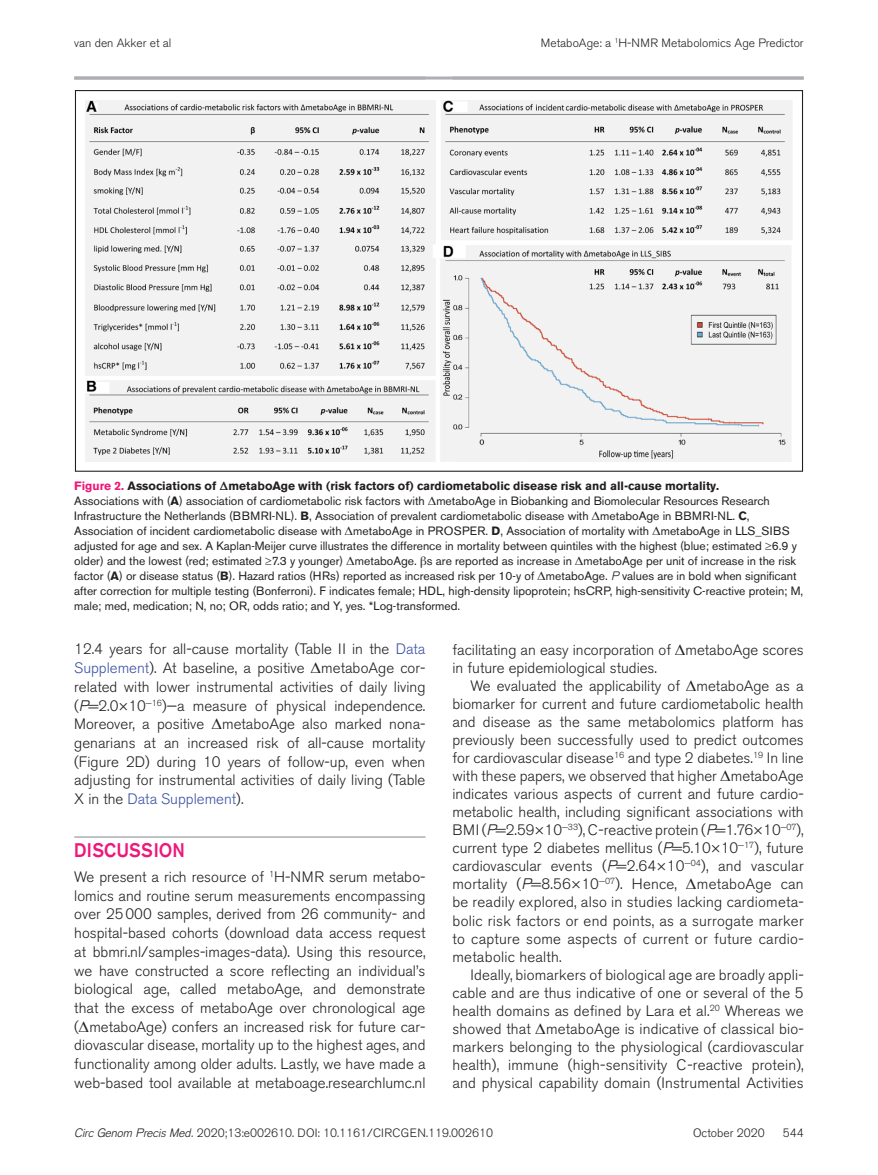
<style>
.page{position:relative;width:878px;height:1175px;background:#fff}
.page>*{position:absolute;margin:0;border:0;box-sizing:border-box;transform-origin:0 0}
.t1{font:500 19.5px "Akzidenz Grotesk BE";color:#ee177a;scale:.9 1}
.t2{font:300 15px/18px "Akzidenz Grotesk BE";color:#231f20;text-align:justify}
.t3{font:12px/15px "Akzidenz Grotesk BE";color:#231f20}
.t4{font:300 12px "Akzidenz Grotesk BE";color:#231f20}
.s1{font-weight:700;color:#ee177a}
.s2{font-weight:700}
.s3{font-family:"Gandhari Unicode";font-weight:700}
.s4{font-family:"Gandhari Unicode"}
.s5{font-family:"Akzidenz Grotesk";font-weight:300;font-style:italic}
.s6{color:#3a53a3}
.s7{font-family:"Gandhari Unicode";font-weight:400}
.s8{font-family:"Akzidenz Grotesk";font-style:italic}
</style>
<div class="page">
<hr style="left:74px;top:76px;width:729px;height:4px;background:#b9babe">
<hr style="left:74px;top:836px;width:351px;height:1px;background:#aeafb3">
<svg style="left:74px;top:90px;width:729px;height:382px"></svg>
<p class="t4" style="left:74px;top:36px;width:99px">van den Akker et al</p>
<p class="t4" style="left:541px;top:36px;width:264px">MetaboAge: a <sup>1</sup>H-NMR Metabolomics Age Predictor</p>
<p class="t3" style="left:74px;top:478px;width:730px"><span class="s1">Figure 2.</span> <span class="s2">Associations of</span> <span class="s3">Δ</span><span class="s2">metaboAge with (risk factors of) cardiometabolic disease risk and all-cause mortality.<br></span>Associations with (<span class="s2">A</span>) association of cardiometabolic risk factors with <span class="s4">Δ</span>metaboAge in Biobanking and Biomolecular Resources Research Infrastructure the Netherlands (BBMRI-NL). <span class="s2">B</span>, Association of prevalent cardiometabolic disease with <span class="s4">Δ</span>metaboAge in BBMRI-NL. <span class="s2">C</span>, Association of incident cardiometabolic disease with <span class="s4">Δ</span>metaboAge in PROSPER. <span class="s2">D</span>, Association of mortality with <span class="s4">Δ</span>metaboAge in LLS_SIBS adjusted for age and sex. A Kaplan-Meijer curve illustrates the difference in mortality between quintiles with the highest (blue; estimated ≥6.9 y older) and the lowest (red; estimated ≥7.3 y younger) <span class="s4">Δ</span>metaboAge. <span class="s4">β</span>s are reported as increase in <span class="s4">Δ</span>metaboAge per unit of increase in the risk factor (<span class="s2">A</span>) or disease status (<span class="s2">B</span>). Hazard ratios (HRs) reported as increased risk per 10-y of <span class="s4">Δ</span>metaboAge. <span class="s5">P</span> values are in bold when significant after correction for multiple testing (Bonferroni). F indicates female; HDL, high-density lipoprotein; hsCRP, high-sensitivity C-reactive protein; M, male; med, medication; N, no; OR, odds ratio; and Y, yes. *Log-transformed.</p>
<p class="t2" style="left:74px;top:640px;width:353px;line-height:18.8px">12.4 years for all-cause mortality (Table II in the <span class="s6">Data Supplement</span>). At baseline, a positive <span class="s7">Δ</span>metaboAge cor&shy;related with lower instrumental activities of daily living (<span class="s8">P</span>=2.0×10<sup>−16</sup>)—a measure of physical independence.<br>Moreover, a positive <span class="s7">Δ</span>metaboAge also marked nona&shy;genarians at an increased risk of all-cause mortality (Figure 2D) during 10 years of follow-up, even when adjusting for instrumental activities of daily living (Table X in the <span class="s6">Data Supplement</span>).</p>
<h1 class="t1" style="left:74px;top:838px;width:124px">DISCUSSION</h1>
<p class="t2" style="left:74px;top:867px;width:353px;line-height:18.8px">We present a rich resource of <sup>1</sup>H-NMR serum metabo&shy;lomics and routine serum measurements encompassing over 25000 samples, derived from 26 community- and hospital-based cohorts (download data access request at bbmri.nl/samples-images-data). Using this resource, we have constructed a score reflecting an individual’s biological age, called metaboAge, and demonstrate that the excess of metaboAge over chronological age (<span class="s7">Δ</span>metaboAge) confers an increased risk for future car&shy;diovascular disease, mortality up to the highest ages, and functionality among older adults. Lastly, we have made a web-based tool available at metaboage.researchlumc.nl</p>
<p class="t2" style="left:452px;top:641px;width:352px">facilitating an easy incorporation of <span class="s7">Δ</span>metaboAge scores in future epidemiological studies.</p>
<p class="t2" style="left:452px;top:677px;width:353px;text-indent:18px">We evaluated the applicability of <span class="s7">Δ</span>metaboAge as a biomarker for current and future cardiometabolic health and disease as the same metabolomics platform has previously been successfully used to predict outcomes for cardiovascular disease<sup>16</sup> and type 2 diabetes.<sup>19</sup> In line with these papers, we observed that higher <span class="s7">Δ</span>metaboAge indicates various aspects of current and future cardio&shy;metabolic health, including significant associations with BMI (<span class="s8">P</span>=2.59×10<sup>−33</sup>), C-reactive protein (<span class="s8">P</span>=1.76×10<sup>−07</sup>), current type 2 diabetes mellitus (<span class="s8">P</span>=5.10×10<sup>−17</sup>), future cardiovascular events (<span class="s8">P</span>=2.64×10<sup>−04</sup>), and vascular mortality (<span class="s8">P</span>=8.56×10<sup>−07</sup>). Hence, <span class="s7">Δ</span>metaboAge can be readily explored, also in studies lacking cardiometa&shy;bolic risk factors or end points, as a surrogate marker to capture some aspects of current or future cardio&shy;metabolic health.</p>
<p class="t2" style="left:452px;top:965px;width:353px;text-indent:18px">Ideally, biomarkers of biological age are broadly appli&shy;cable and are thus indicative of one or several of the 5 health domains as defined by Lara et al.<sup>20</sup> Whereas we showed that <span class="s7">Δ</span>metaboAge is indicative of classical bio&shy;markers belonging to the physiological (cardiovascular health), immune (high-sensitivity C-reactive protein), and physical capability domain (Instrumental Activities</p>
<p class="t4" style="left:74px;top:1126px;width:420px"><span class="s8">Circ Genom Precis Med.</span> 2020;13:e002610. DOI: 10.1161/CIRCGEN.119.002610</p>
<p class="t4" style="left:693px;top:1126px;width:73px">October 2020</p>
<p class="t4" style="left:782px;top:1126px;width:22px">544</p>
</div>
